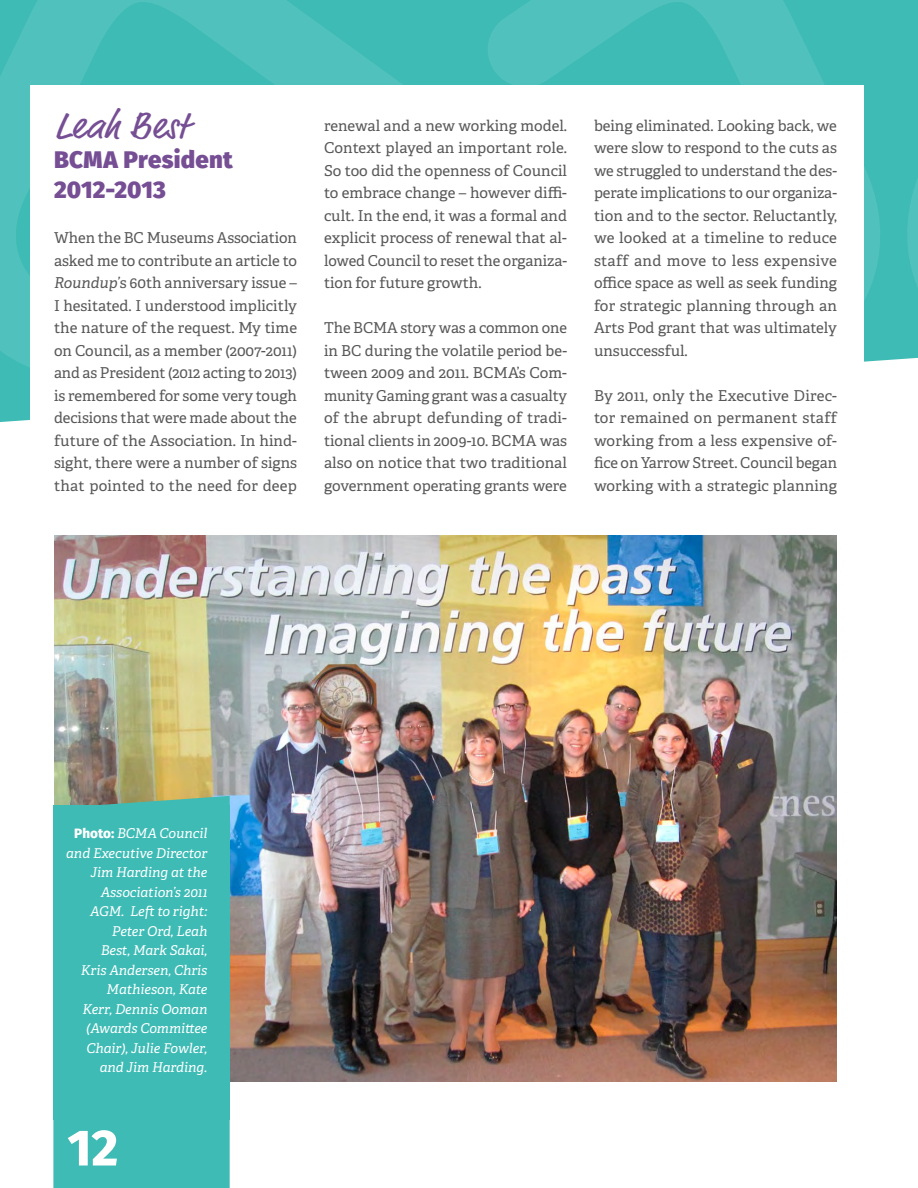
<style>
.page{position:relative;width:918px;height:1188px;background:#fff}
.page>*{position:absolute;margin:0;border:0;box-sizing:border-box;transform-origin:0 0}
.t1{font:800 51px "Fira Sans";color:#fff}
.t2{font:37.5px "Market OT";letter-spacing:.01em;color:#764e94}
.t3{font:800 24px/30px "Fira Sans";letter-spacing:.005em;color:#764e94}
.t4{font:15px/22.5px "Adelle";color:#585858;text-align:justify}
.t5{font:italic 13.5px/19.5px "Adelle";color:#fff;text-align:right}
.s1{font-style:italic}
.s2{font-family:"Fira Sans";font-weight:800;font-style:normal}
</style>
<div class="page">
<svg style="left:0;top:0;width:906px;height:422px;fill:#3ebbb5"></svg>
<div style="left:30px;top:86px;width:834px;height:1010px;background:#fff"></div>
<div style="left:53px;top:1120px;width:177px;height:68px;background:#3ebbb5"></div>
<svg style="left:0;top:0;width:882px;height:381px"></svg>
<svg style="left:906px;top:0;width:12px;height:359px;background:#41bcb6"></svg>
<img style="left:54px;top:536px;width:782px;height:546px">
<div style="left:53px;top:806px;width:177px;height:314px;background:#3ebbb5"></div>
<svg style="left:53px;top:796px;width:177px;height:10px;background:#73a38a"></svg>
<h2 class="t2" style="left:54px;top:104px;width:135px">Leah Best</h2>
<h3 class="t3" style="left:54px;top:145px;width:180px">BCMA President<br>2012-2013</h3>
<p class="t4" style="left:54px;top:226px;width:245px">When the BC Museums Association asked me to contribute an article to <span class="s1">Roundup’</span>s 60th anniversary issue – I hesitated. I understood implicitly the nature of the request. My time on Council, as a member (2007-2011) and as President (2012 acting to 2013) is remembered for some very tough decisions that were made about the future of the Association. In hind&shy;sight, there were a number of signs that pointed to the need for deep</p>
<p class="t4" style="left:324px;top:113px;width:245px">renewal and a new working model.<br>Context played an important role.<br>So too did the openness of Council to embrace change – however diffi&shy;cult. In the end, it was a formal and explicit process of renewal that al&shy;lowed Council to reset the organiza&shy;tion for future growth.</p>
<p class="t4" style="left:324px;top:316px;width:245px">The BCMA story was a common one in BC during the volatile period be&shy;tween 2009 and 2011. BCMA’s Com&shy;munity Gaming grant was a casualty of the abrupt defunding of tradi&shy;tional clients in 2009-10. BCMA was also on notice that two traditional government operating grants were</p>
<p class="t4" style="left:594px;top:113px;width:245px">being eliminated. Looking back, we were slow to respond to the cuts as we struggled to understand the des&shy;perate implications to our organiza&shy;tion and to the sector. Reluctantly, we looked at a timeline to reduce staff and move to less expensive office space as well as seek funding for strategic planning through an Arts Pod grant that was ultimately unsuccessful.</p>
<p class="t4" style="left:594px;top:383px;width:245px">By 2011, only the Executive Direc&shy;tor remained on permanent staff working from a less expensive of&shy;fice on Yarrow Street. Council began working with a strategic planning</p>
<p class="t5" style="left:66px;top:823px;width:143px"><span class="s2">Photo:</span> BCMA Council and Executive Director<br>Jim Harding at the<br>Association’s 2011<br>AGM. Left to right:<br>Peter Ord, Leah<br>Best, Mark Sakai,<br>Kris Andersen, Chris<br>Mathieson, Kate<br>Kerr, Dennis Ooman (Awards Committee<br>Chair), Julie Fowler, and Jim Harding.</p>
<h1 class="t1" style="left:67px;top:1103px;width:52px">12</h1>
</div>
